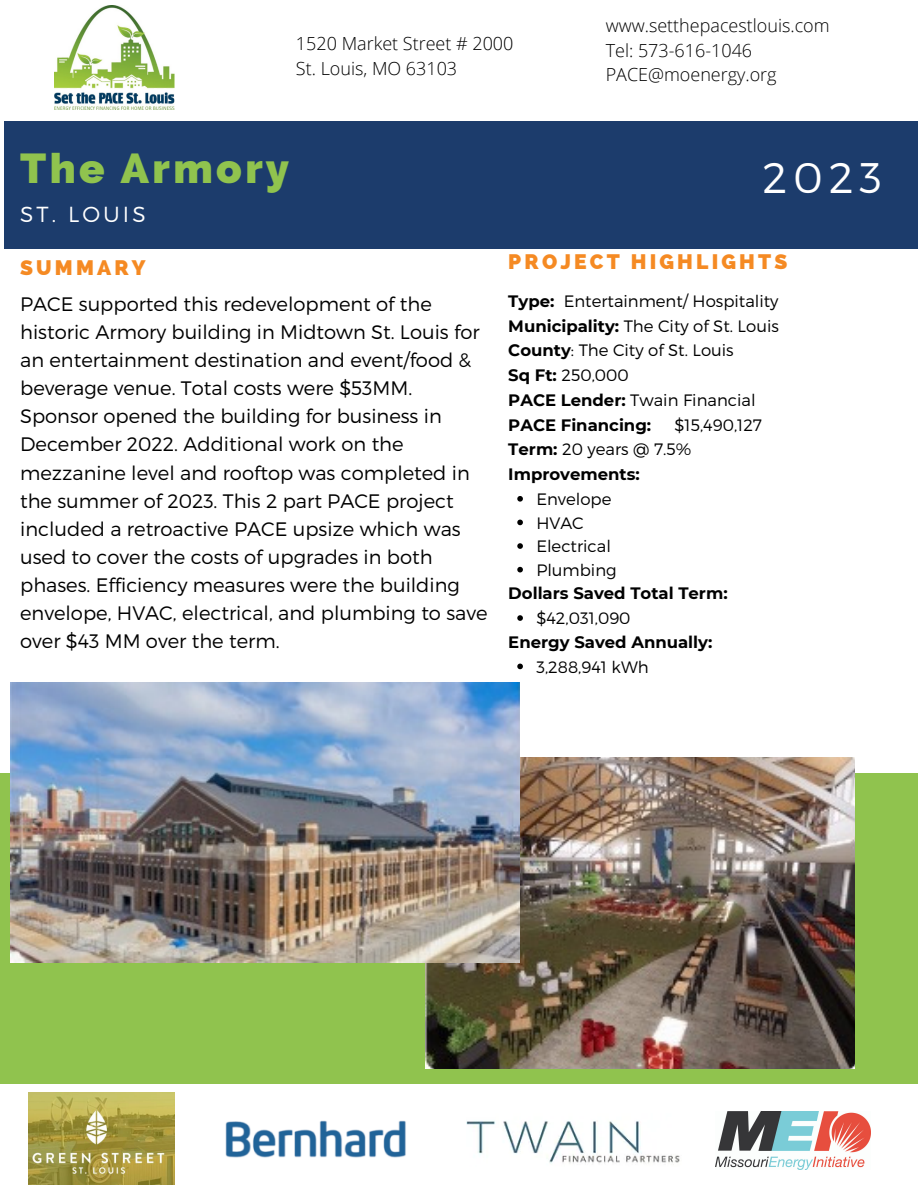
<style>
.page{position:relative;width:918px;height:1188px;background:#fff}
.page>*{position:absolute;margin:0;border:0;box-sizing:border-box;transform-origin:0 0}
.t1{font:300 42.75px "Montserrat";color:#fff}
.t2{font:800 42px "Raleway";letter-spacing:.08em;color:#90c34e}
.t3{font:300 21.75px "Montserrat";letter-spacing:.14em;color:#fff}
.t4{font:800 21px "Raleway";letter-spacing:.15em;color:#f58a23}
.t5{font:300 19.5px/28.2px "Montserrat";color:#000}
.t6{font:300 18px/24.8px "Open Sans";color:#000}
.t7{font:300 16.5px/24.8px "Montserrat";color:#000}
.t8{font:700 16.5px "Montserrat";color:#000}
.s1{font-weight:700}
</style>
<div class="page">
<div style="left:0;top:774px;width:918px;height:309px;background:#90c34e"></div>
<img style="left:715px;top:1111px;width:155px;height:59px">
<div style="left:4px;top:121px;width:914px;height:127px;background:#1c3c6c"></div>
<img style="left:54px;top:5px;width:121px;height:105px">
<img style="left:467px;top:1121px;width:213px;height:42px">
<img style="left:28px;top:1092px;width:146px;height:92px">
<img style="left:225px;top:1120px;width:181px;height:38px">
<img style="left:426px;top:758px;width:428px;height:310px">
<img style="left:11px;top:683px;width:508px;height:280px">
<svg style="left:517px;top:496px;width:6px;height:6px"></svg>
<svg style="left:517px;top:520px;width:6px;height:5px"></svg>
<svg style="left:517px;top:543px;width:6px;height:6px"></svg>
<svg style="left:517px;top:567px;width:6px;height:5px"></svg>
<svg style="left:517px;top:615px;width:6px;height:6px"></svg>
<svg style="left:517px;top:664px;width:6px;height:5px"></svg>
<p class="t6" style="left:296px;top:31px;width:219px">1520 Market Street # 2000<br>St. Louis, MO 63103</p>
<h2 class="t2" style="left:20px;top:144px;width:270px">The Armory</h2>
<p class="t3" style="left:20px;top:200px;width:127px">ST. LOUIS</p>
<p class="t6" style="left:606px;top:13px;width:225px">www.setthepacestlouis.com<br>Tel: 573-616-1046<br>PACE@moenergy.org</p>
<h1 class="t1" style="left:763px;top:150px;width:121px">2023</h1>
<p class="t4" style="left:20px;top:255px;width:127px">SUMMARY</p>
<p class="t5" style="left:20px;top:289px;width:469px">PACE supported this redevelopment of the historic Armory building in Midtown St. Louis for an entertainment destination and event/food &amp; beverage venue. Total costs were $53MM.<br>Sponsor opened the building for business in December 2022. Additional work on the mezzanine level and rooftop was completed in the summer of 2023. This 2 part PACE project included a retroactive PACE upsize which was used to cover the costs of upgrades in both phases. Efficiency measures were the building envelope, HVAC, electrical, and plumbing to save over $43 MM over the term.</p>
<p class="t4" style="left:508px;top:250px;width:281px">PROJECT HIGHLIGHTS</p>
<p class="t7" style="left:508px;top:288px;width:272px"><span class="s1">Type:</span> Entertainment/ Hospitality<br><span class="s1">Municipality:</span> The City of St. Louis<br><span class="s1">County</span>: The City of St. Louis<br><span class="s1">Sq Ft:</span> 250,000<br><span class="s1">PACE Lender:</span> Twain Financial<br><span class="s1">PACE Financing:</span></p>
<p class="t7" style="left:508px;top:412px;width:255px;text-indent:166px">$15,490,127<br><span class="s1">Term:</span> 20 years @ 7.5%<br><span class="s1">Improvements:</span></p>
<p class="t7" style="left:536px;top:486px;width:82px;line-height:23.7px">Envelope<br>HVAC<br>Electrical<br>Plumbing</p>
<p class="t7" style="left:536px;top:605px;width:96px">$42,031,090</p>
<p class="t7" style="left:536px;top:654px;width:114px">3,288,941 kWh</p>
<p class="t8" style="left:508px;top:584px;width:221px">Dollars Saved Total Term:</p>
<p class="t8" style="left:508px;top:632px;width:206px">Energy Saved Annually:</p>
</div>
